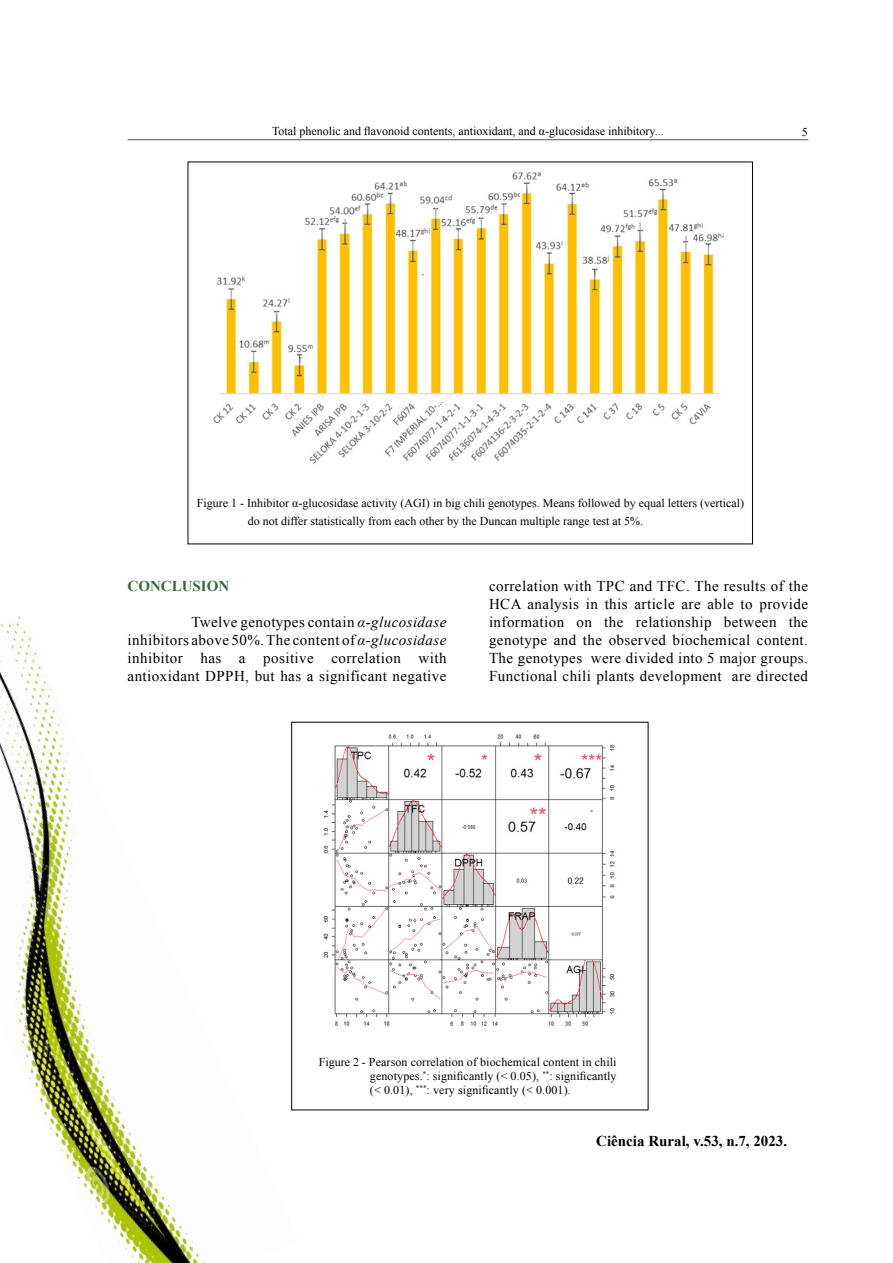
<style>
.page{position:relative;width:893px;height:1263px;background:#fff}
.page>*{position:absolute;margin:0;border:0;box-sizing:border-box;transform-origin:0 0}
.t1{font:15px/18px "Times New Roman";letter-spacing:.03em;color:#000;text-align:justify}
.t2{font:700 15px "Times New Roman";color:#000}
.t3{font:700 15px "Times New Roman";color:#3c683a}
.t4{font:12px/14.4px "Times New Roman";color:#000}
.s1{font-style:italic}
</style>
<div class="page">
<hr style="left:128px;top:139px;width:680px;height:1px;background:#3c683a">
<img style="left:0;top:616px;width:299px;height:647px">
<img style="left:213px;top:172px;width:511px;height:292px">
<img style="left:323px;top:734px;width:292px;height:292px">
<p class="t4" style="left:272px;top:124px;width:393px">Total phenolic and flavonoid contents, antioxidant, and α-glucosidase inhibitory...</p>
<p class="t4" style="left:802px;top:124px;width:7px">5</p>
<p class="t4" style="left:248px;top:493px;width:498px;line-height:18px;text-indent:-51px">Figure 1 - Inhibitor α-glucosidase activity (AGI) in big chili genotypes. Means followed by equal letters (vertical) do not differ statistically from each other by the Duncan multiple range test at 5%.</p>
<p class="t3" style="left:128px;top:575px;width:103px">CONCLUSION</p>
<p class="t1" style="left:128px;top:613px;width:320px;text-indent:64px">Twelve genotypes contain <span class="s1">α-glucosidase </span>inhibitors above 50%. The content of <span class="s1">α-glucosidase </span>inhibitor has a positive correlation with antioxidant DPPH, but has a significant negative</p>
<p class="t1" style="left:489px;top:577px;width:320px">correlation with TPC and TFC. The results of the HCA analysis in this article are able to provide information on the relationship between the genotype and the observed biochemical content.<br>The genotypes were divided into 5 major groups.<br>Functional chili plants development are directed</p>
<p class="t4" style="left:370px;top:1054px;width:248px;text-align:justify;text-indent:-51px">Figure 2 - Pearson correlation of biochemical content in chili genotypes.<sup>*</sup>: significantly (&lt; 0.05), <sup>**</sup>: significantly (&lt; 0.01), <sup>***</sup>: very significantly (&lt; 0.001).</p>
<p class="t2" style="left:596px;top:1130px;width:192px">Ciência Rural, v.53, n.7, 2023.</p>
</div>
